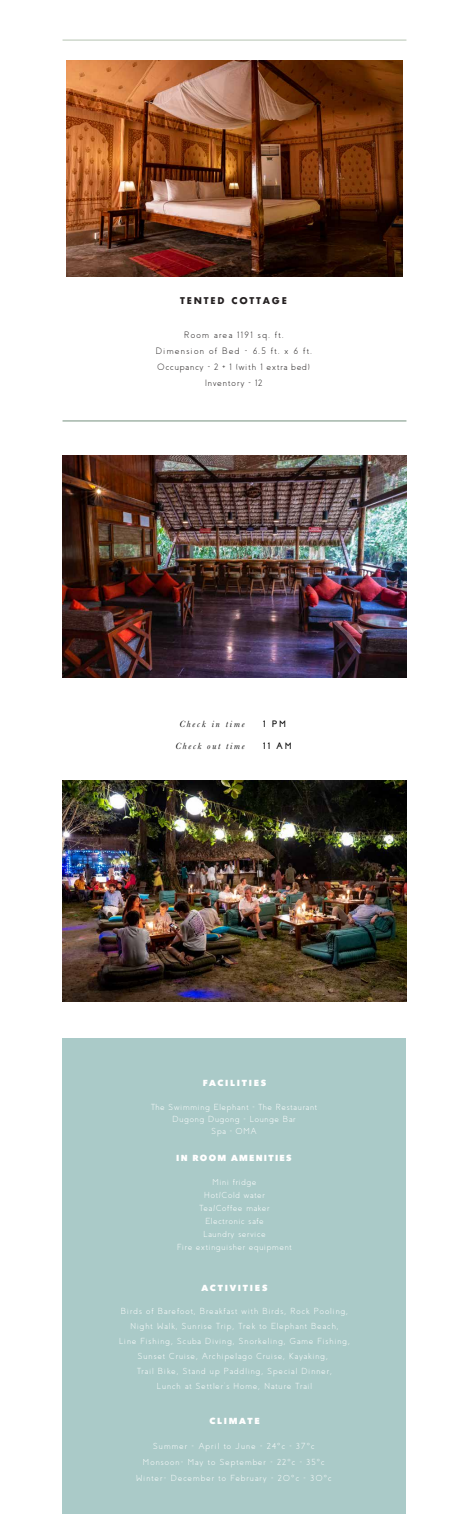
<style>
.page{position:relative;width:469px;height:1514px;background:#fff}
.page>*{position:absolute;margin:0;border:0;box-sizing:border-box;transform-origin:0 0}
.t1{font:italic 9.31px "Baskerville";letter-spacing:.19em;color:#000}
.t2{font:700 9.31px "Coves";color:#000}
.t3{font:300 9.19px/16.2px "Coves";letter-spacing:.145em;color:#232020;text-align:center}
.t4{font:700 9.06px "Futura";letter-spacing:.2em;color:#231f20}
.t5{font:300 8.75px/15px "Coves";letter-spacing:.12em;color:#fff;text-align:center}
.t6{font:300 8.75px/13.1px "Coves";letter-spacing:.1em;color:#fff;text-align:center}
.t7{font:800 8.75px "Avenir Next";letter-spacing:.2em;color:#fff}
.t8{font:800 8.75px "Avenir Next";letter-spacing:.145em;color:#fff}
.s1{font-family:"Josefin Sans"}
</style>
<div class="page">
<div style="left:62px;top:1039px;width:344px;height:475px;background:#aacac8"></div>
<img style="left:66px;top:60px;width:337px;height:216px">
<hr style="left:62px;top:421px;width:344px;height:1px;background:#75907f">
<img style="left:62px;top:780px;width:344px;height:221px">
<img style="left:62px;top:456px;width:344px;height:221px">
<hr style="left:62px;top:40px;width:344px;height:1px;background:#b7c4b2">
<p class="t4" style="left:180px;top:294px;width:108px">TENTED COTTAGE</p>
<p class="t3" style="left:156px;top:326px;width:158px">Room area 1191 sq. ft.<br>Dimension of Bed – 6.5 ft. x 6 ft.<br>Occupancy - 2 + 1 (with 1 extra bed)<br>Inventory - 12</p>
<p class="t1" style="left:179px;top:718px;width:67px">Check in time</p>
<p class="t2" style="left:263px;top:718px;width:25px">1 PM</p>
<p class="t1" style="left:175px;top:740px;width:71px">Check out time</p>
<p class="t2" style="left:263px;top:740px;width:30px">11 AM</p>
<p class="t7" style="left:203px;top:1077px;width:65px">FACILITIES</p>
<p class="t6" style="left:151px;top:1101px;width:167px;line-height:11.9px">The Swimming Elephant - The Restaurant<br>Dugong Dugong - Lounge Bar<br>Spa - OMA</p>
<p class="t8" style="left:176px;top:1152px;width:117px">IN ROOM AMENITIES</p>
<p class="t6" style="left:177px;top:1175px;width:116px">Mini fridge<br>Hot/Cold water<br>Tea/Coffee maker<br>Electronic safe<br>Laundry service<br>Fire extinguisher equipment</p>
<p class="t7" style="left:201px;top:1282px;width:67px">ACTIVITIES</p>
<p class="t5" style="left:119px;top:1304px;width:232px">Birds of Barefoot<span class="s1">,</span> Breakfast with Birds<span class="s1">,</span> Rock Pooling<span class="s1">, </span>Night Walk<span class="s1">,</span> Sunrise Trip<span class="s1">,</span> Trek to Elephant Beach<span class="s1">,<br></span>Line Fishing<span class="s1">,</span> Scuba Diving<span class="s1">,</span> Snorkeling<span class="s1">,</span> Game Fishing<span class="s1">, </span>Sunset Cruise<span class="s1">,</span> Archipelago Cruise<span class="s1">,</span> Kayaking<span class="s1">,<br></span>Trail Bike<span class="s1">,</span> Stand up Paddling<span class="s1">,</span> Special Dinner<span class="s1">,<br></span>Lunch at Settler’s Home<span class="s1">,</span> Nature Trail</p>
<p class="t7" style="left:209px;top:1415px;width:52px">CLIMATE</p>
<p class="t5" style="left:136px;top:1439px;width:197px;line-height:15.6px">Summer – April to June - 24°c - 37°c<br>Monsoon– May to September - 22°c - 35°c<br>Winter– December to February - 20°c - 30°c</p>
</div>
